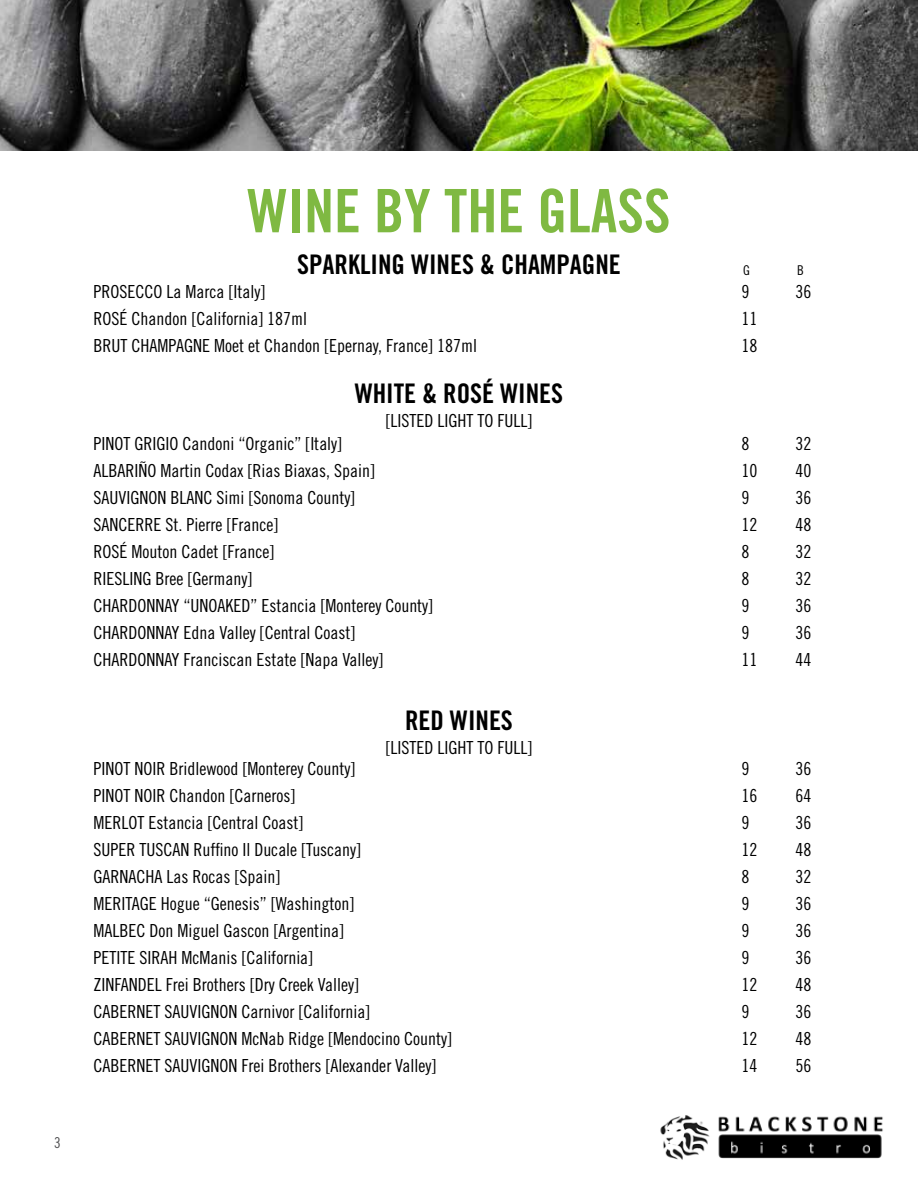
<style>
.page{position:relative;width:918px;height:1188px;background:#fff}
.page>*{position:absolute;margin:0;border:0;box-sizing:border-box;transform-origin:0 0}
.t1{font:60px "Trade Gothic LT Std Bd Cn 20";color:#7fb942}
.t2{font:27px "Trade Gothic LT Std Bd Cn 20";color:#000}
.t3{font:18px "Trade Gothic LT Std Cn 18";color:#000}
.t4{font:15px "Trade Gothic LT Std Cn 18";color:#4d4d4f}
.t5{font:13.5px "Trade Gothic LT Std Cn 18";color:#000}
</style>
<div class="page">
<img style="left:660px;top:1115px;width:50px;height:45px">
<img style="left:718px;top:1116px;width:165px;height:16px">
<img style="left:718px;top:1134px;width:164px;height:25px">
<img style="left:0;top:0;width:918px;height:150px">
<p class="t4" style="left:54px;top:1134px;width:8px">3</p>
<h1 class="t1" style="left:247px;top:174px;width:425px">WINE BY THE GLASS</h1>
<h2 class="t2" style="left:297px;top:248px;width:325px">SPARKLING WINES &amp; CHAMPAGNE</h2>
<p class="t5" style="left:743px;top:262px;width:8px">G</p>
<p class="t5" style="left:797px;top:262px;width:8px">B</p>
<p class="t3" style="left:93px;top:281px;width:173px">PROSECCO La Marca [Italy]</p>
<p class="t3" style="left:741px;top:281px;width:9px">9</p>
<p class="t3" style="left:795px;top:281px;width:17px">36</p>
<p class="t3" style="left:93px;top:308px;width:215px">ROSÉ Chandon [California] 187ml</p>
<p class="t3" style="left:741px;top:308px;width:17px">11</p>
<p class="t3" style="left:93px;top:335px;width:385px">BRUT CHAMPAGNE Moet et Chandon [Epernay, France] 187ml</p>
<p class="t3" style="left:741px;top:335px;width:17px">18</p>
<h2 class="t2" style="left:355px;top:377px;width:210px">WHITE &amp; ROSÉ WINES</h2>
<p class="t3" style="left:386px;top:410px;width:148px">[LISTED LIGHT TO FULL]</p>
<p class="t3" style="left:93px;top:433px;width:250px">PINOT GRIGIO Candoni “Organic” [Italy]</p>
<p class="t3" style="left:741px;top:433px;width:9px">8</p>
<p class="t3" style="left:795px;top:433px;width:17px">32</p>
<p class="t3" style="left:93px;top:460px;width:283px">ALBARIÑO Martin Codax [Rias Biaxas, Spain]</p>
<p class="t3" style="left:741px;top:460px;width:17px">10</p>
<p class="t3" style="left:795px;top:460px;width:17px">40</p>
<p class="t3" style="left:93px;top:487px;width:263px">SAUVIGNON BLANC Simi [Sonoma County]</p>
<p class="t3" style="left:741px;top:487px;width:9px">9</p>
<p class="t3" style="left:795px;top:487px;width:17px">36</p>
<p class="t3" style="left:93px;top:514px;width:186px">SANCERRE St. Pierre [France]</p>
<p class="t3" style="left:741px;top:514px;width:17px">12</p>
<p class="t3" style="left:795px;top:514px;width:17px">48</p>
<p class="t3" style="left:93px;top:541px;width:182px">ROSÉ Mouton Cadet [France]</p>
<p class="t3" style="left:741px;top:541px;width:9px">8</p>
<p class="t3" style="left:795px;top:541px;width:17px">32</p>
<p class="t3" style="left:93px;top:568px;width:160px">RIESLING Bree [Germany]</p>
<p class="t3" style="left:741px;top:568px;width:9px">8</p>
<p class="t3" style="left:795px;top:568px;width:17px">32</p>
<p class="t3" style="left:93px;top:595px;width:341px">CHARDONNAY “UNOAKED” Estancia [Monterey County]</p>
<p class="t3" style="left:741px;top:595px;width:9px">9</p>
<p class="t3" style="left:795px;top:595px;width:17px">36</p>
<p class="t3" style="left:93px;top:622px;width:264px">CHARDONNAY Edna Valley [Central Coast]</p>
<p class="t3" style="left:741px;top:622px;width:9px">9</p>
<p class="t3" style="left:795px;top:622px;width:17px">36</p>
<p class="t3" style="left:93px;top:649px;width:292px">CHARDONNAY Franciscan Estate [Napa Valley]</p>
<p class="t3" style="left:741px;top:649px;width:17px">11</p>
<p class="t3" style="left:795px;top:649px;width:17px">44</p>
<h2 class="t2" style="left:405px;top:704px;width:109px">RED WINES</h2>
<p class="t3" style="left:386px;top:737px;width:148px">[LISTED LIGHT TO FULL]</p>
<p class="t3" style="left:93px;top:758px;width:263px">PINOT NOIR Bridlewood [Monterey County]</p>
<p class="t3" style="left:741px;top:758px;width:9px">9</p>
<p class="t3" style="left:795px;top:758px;width:17px">36</p>
<p class="t3" style="left:93px;top:785px;width:203px">PINOT NOIR Chandon [Carneros]</p>
<p class="t3" style="left:741px;top:785px;width:17px">16</p>
<p class="t3" style="left:795px;top:785px;width:17px">64</p>
<p class="t3" style="left:93px;top:812px;width:211px">MERLOT Estancia [Central Coast]</p>
<p class="t3" style="left:741px;top:812px;width:9px">9</p>
<p class="t3" style="left:795px;top:812px;width:17px">36</p>
<p class="t3" style="left:93px;top:839px;width:269px">SUPER TUSCAN Ruffino Il Ducale [Tuscany]</p>
<p class="t3" style="left:741px;top:839px;width:17px">12</p>
<p class="t3" style="left:795px;top:839px;width:17px">48</p>
<p class="t3" style="left:93px;top:866px;width:188px">GARNACHA Las Rocas [Spain]</p>
<p class="t3" style="left:741px;top:866px;width:9px">8</p>
<p class="t3" style="left:795px;top:866px;width:17px">32</p>
<p class="t3" style="left:93px;top:893px;width:262px">MERITAGE Hogue “Genesis” [Washington]</p>
<p class="t3" style="left:741px;top:893px;width:9px">9</p>
<p class="t3" style="left:795px;top:893px;width:17px">36</p>
<p class="t3" style="left:93px;top:920px;width:252px">MALBEC Don Miguel Gascon [Argentina]</p>
<p class="t3" style="left:741px;top:920px;width:9px">9</p>
<p class="t3" style="left:795px;top:920px;width:17px">36</p>
<p class="t3" style="left:93px;top:947px;width:221px">PETITE SIRAH McManis [California]</p>
<p class="t3" style="left:741px;top:947px;width:9px">9</p>
<p class="t3" style="left:795px;top:947px;width:17px">36</p>
<p class="t3" style="left:93px;top:974px;width:267px">ZINFANDEL Frei Brothers [Dry Creek Valley]</p>
<p class="t3" style="left:741px;top:974px;width:17px">12</p>
<p class="t3" style="left:795px;top:974px;width:17px">48</p>
<p class="t3" style="left:93px;top:1001px;width:278px">CABERNET SAUVIGNON Carnivor [California]</p>
<p class="t3" style="left:741px;top:1001px;width:9px">9</p>
<p class="t3" style="left:795px;top:1001px;width:17px">36</p>
<p class="t3" style="left:93px;top:1028px;width:360px">CABERNET SAUVIGNON McNab Ridge [Mendocino County]</p>
<p class="t3" style="left:741px;top:1028px;width:17px">12</p>
<p class="t3" style="left:795px;top:1028px;width:17px">48</p>
<p class="t3" style="left:93px;top:1055px;width:345px">CABERNET SAUVIGNON Frei Brothers [Alexander Valley]</p>
<p class="t3" style="left:741px;top:1055px;width:17px">14</p>
<p class="t3" style="left:795px;top:1055px;width:17px">56</p>
</div>
